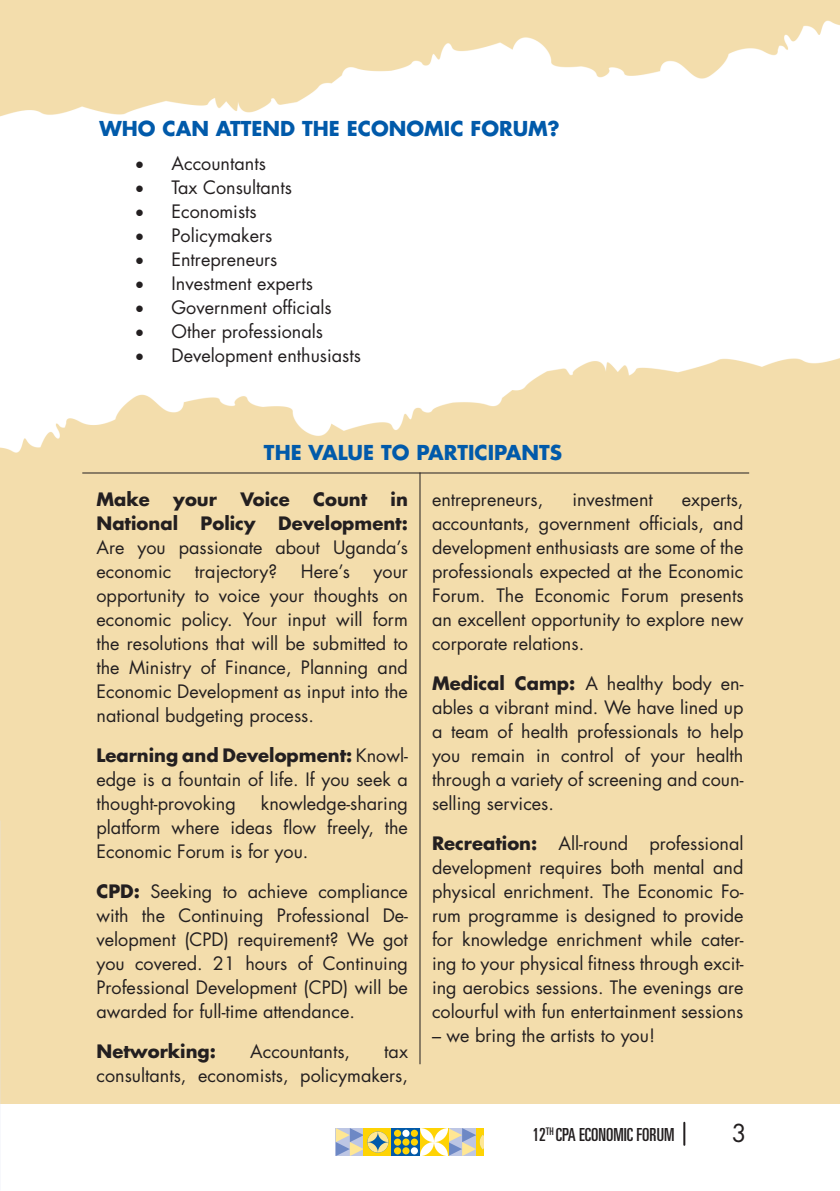
<style>
.page{position:relative;width:840px;height:1191px;background:#fff}
.page>*{position:absolute;margin:0;border:0;box-sizing:border-box;transform-origin:0 0}
.t1{font:24px "Futura Std";color:#231f20}
.Normal__Web{font:700 20px "Futura Std";color:#015aaa}
.t2{font:18px/24px "Futura Std";color:#231f20;text-align:justify}
.t3{font:700 18px "Futura Std";color:#231f20}
.t4{font:ultra-condensed 18px "Univers";color:#231f20}
.s1{font-weight:700}
</style>
<div class="page">
<img style="left:0;top:0;width:839px;height:1103px">
<hr style="left:419px;top:472px;width:1px;height:592px;background:#231f20">
<hr style="left:82px;top:472px;width:666px;height:1px;background:#231f20">
<hr style="left:683px;top:1122px;width:2px;height:22px;background:#231f20">
<div style="left:363px;top:1128px;width:29px;height:27px;background:#fed304"></div>
<svg style="left:392px;top:1128px;width:28px;height:27px"></svg>
<svg style="left:335px;top:1128px;width:53px;height:27px"></svg>
<div style="left:394px;top:1129px;width:7px;height:8px;background:#fed304;border-radius:50%"></div>
<div style="left:402px;top:1129px;width:7px;height:8px;background:#fff;border-radius:50%"></div>
<svg style="left:410px;top:1129px;width:8px;height:8px"></svg>
<div style="left:394px;top:1138px;width:7px;height:7px;background:#fed304;border-radius:50%"></div>
<div style="left:402px;top:1138px;width:7px;height:7px;background:#fed304;border-radius:50%"></div>
<svg style="left:410px;top:1138px;width:8px;height:7px"></svg>
<div style="left:394px;top:1147px;width:7px;height:7px;background:#fed304;border-radius:50%"></div>
<div style="left:402px;top:1147px;width:7px;height:7px;background:#fed304;border-radius:50%"></div>
<div style="left:410px;top:1147px;width:8px;height:7px;background:#fff;border-radius:50%"></div>
<svg style="left:420px;top:1128px;width:63px;height:27px"></svg>
<p class="Normal__Web" style="left:99px;top:115px;width:461px">WHO CAN ATTEND THE ECONOMIC FORUM?</p>
<p class="t2" style="left:135px;top:151px;width:132px">• Accountants</p>
<p class="t2" style="left:135px;top:175px;width:158px">• Tax Consultants</p>
<p class="t2" style="left:135px;top:199px;width:123px">• Economists</p>
<p class="t2" style="left:135px;top:223px;width:138px">• Policymakers</p>
<p class="t2" style="left:135px;top:247px;width:143px">• Entrepreneurs</p>
<p class="t2" style="left:135px;top:271px;width:179px">• Investment experts</p>
<p class="t2" style="left:135px;top:295px;width:198px">• Government officials</p>
<p class="t2" style="left:135px;top:319px;width:189px">• Other professionals</p>
<p class="t2" style="left:135px;top:343px;width:227px">• Development enthusiasts</p>
<p class="Normal__Web" style="left:264px;top:439px;width:299px">THE VALUE TO PARTICIPANTS</p>
<p class="t3" style="left:96px;top:487px;width:55px">Make</p>
<p class="t3" style="left:173px;top:487px;width:45px">your</p>
<p class="t3" style="left:240px;top:487px;width:51px">Voice</p>
<p class="t3" style="left:313px;top:487px;width:56px">Count</p>
<p class="t2" style="left:96px;top:487px;width:313px;text-indent:294px"><span class="s1">in National Policy Development:<br></span>Are you passionate about Uganda’s economic</p>
<p class="t2" style="left:195px;top:559px;width:84px">trajectory?</p>
<p class="t2" style="left:301px;top:559px;width:51px">Here’s</p>
<p class="t2" style="left:96px;top:559px;width:313px;text-indent:277px">your opportunity to voice your thoughts on economic policy. Your input will form the resolutions that will be submitted to the Ministry of Finance, Planning and Economic Development as input into the national budgeting process.</p>
<p class="t2" style="left:96px;top:743px;width:313px"><span class="s1">Learning and Development:</span> Knowl&shy;edge is a fountain of life. If you seek a thought-provoking</p>
<p class="t2" style="left:96px;top:791px;width:313px;text-indent:164px">knowledge-sharing platform where ideas flow freely, the Economic Forum is for you.</p>
<p class="t2" style="left:96px;top:879px;width:313px"><span class="s1">CPD:</span> Seeking to achieve compliance with the Continuing Professional De&shy;velopment (CPD) requirement? We got you covered. 21 hours of Continuing Professional Development (CPD) will be awarded for full-time attendance.</p>
<p class="t3" style="left:96px;top:1039px;width:121px">Networking:</p>
<p class="t2" style="left:250px;top:1039px;width:101px">Accountants,</p>
<p class="t2" style="left:96px;top:1039px;width:313px;text-align:right">tax<br>consultants, economists, policymakers,</p>
<p class="t2" style="left:432px;top:487px;width:113px">entrepreneurs,</p>
<p class="t2" style="left:572px;top:487px;width:82px">investment</p>
<p class="t2" style="left:432px;top:487px;width:313px;text-indent:250px">experts, accountants, government officials, and development enthusiasts are some of the professionals expected at the Economic Forum. The Economic Forum presents an excellent opportunity to explore new corporate relations.</p>
<p class="t2" style="left:432px;top:671px;width:313px"><span class="s1">Medical Camp:</span> A healthy body en&shy;ables a vibrant mind. We have lined up a team of health professionals to help you remain in control of your health through a variety of screening and coun&shy;selling services.</p>
<p class="t2" style="left:432px;top:831px;width:313px"><span class="s1">Recreation:</span> All-round professional development requires both mental and physical enrichment. The Economic Fo&shy;rum programme is designed to provide for knowledge enrichment while cater&shy;ing to your physical fitness through excit&shy;ing aerobics sessions. The evenings are colourful with fun entertainment sessions</p>
<p class="t2" style="left:432px;top:1023px;width:224px">– we bring the artists to you!</p>
<p class="t4" style="left:532px;top:1124px;width:143px">12<sup>TH</sup> CPA ECONOMIC FORUM</p>
<h1 class="t1" style="left:731px;top:1117px;width:16px">3</h1>
</div>
